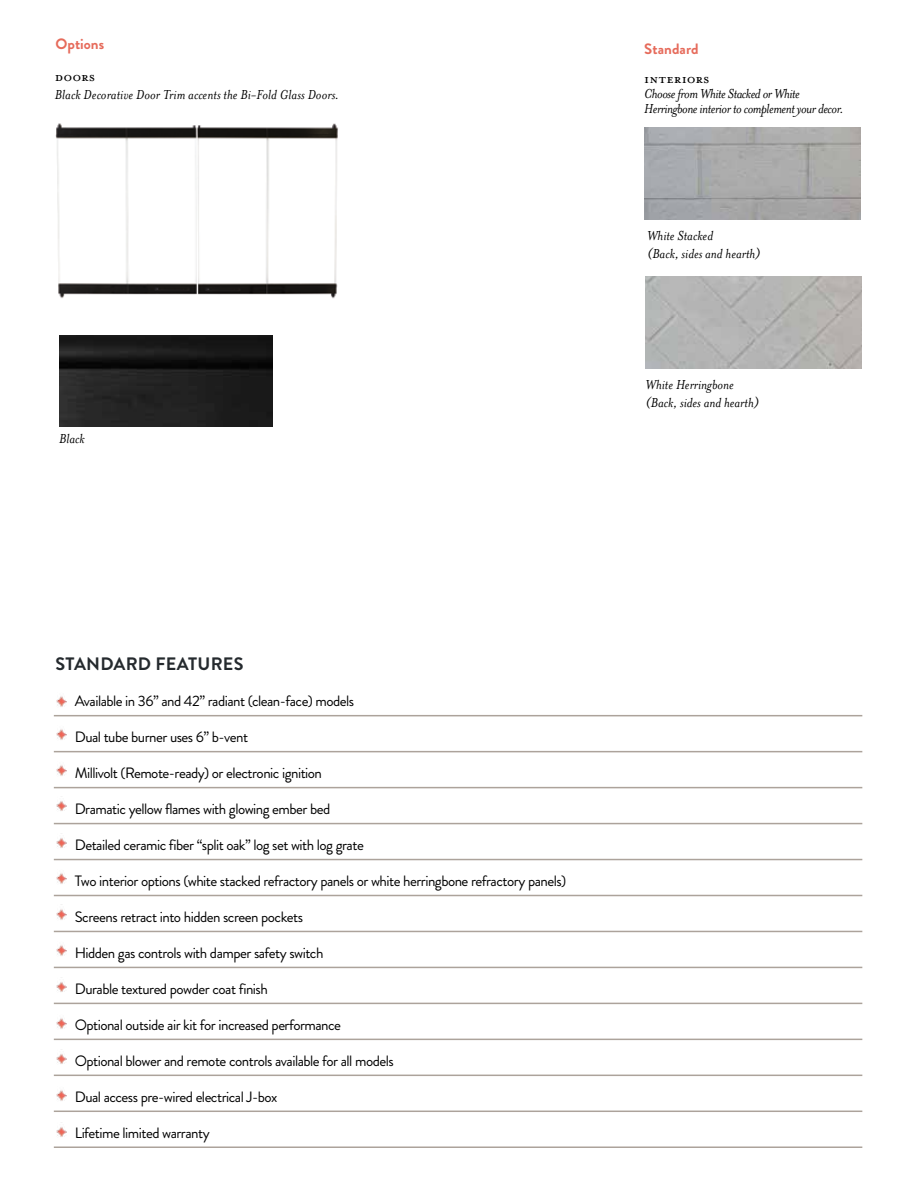
<style>
.page{position:relative;width:918px;height:1188px;background:#fff}
.page>*{position:absolute;margin:0;border:0;box-sizing:border-box;transform-origin:0 0}
.t1{font:700 18px "Brandon Grotesque";letter-spacing:.015em;color:#252a2e}
.t2{font:18px "Mrs Eaves All Petite Caps OT";letter-spacing:.005em;color:#000}
.t3{font:15px "Brandon Grotesque";letter-spacing:-.035em;color:#000}
.t4{font:italic 15px/18px "Mrs Eaves OT";color:#000}
.t5{font:italic 15px/15px "Mrs Eaves OT";letter-spacing:-.03em;color:#000}
.t6{font:700 15px "Brandon Grotesque";letter-spacing:.005em;color:#e66b5b}
</style>
<div class="page">
<img style="left:55px;top:123px;width:283px;height:176px">
<hr style="left:54px;top:715px;width:808px;height:1px;background:#aca39b">
<hr style="left:54px;top:751px;width:808px;height:1px;background:#aca39b">
<hr style="left:54px;top:787px;width:808px;height:1px;background:#aca39b">
<hr style="left:54px;top:823px;width:808px;height:1px;background:#aca39b">
<hr style="left:54px;top:859px;width:808px;height:1px;background:#aca39b">
<hr style="left:54px;top:895px;width:808px;height:1px;background:#aca39b">
<hr style="left:54px;top:931px;width:808px;height:1px;background:#aca39b">
<hr style="left:54px;top:967px;width:808px;height:1px;background:#aca39b">
<hr style="left:54px;top:1003px;width:808px;height:1px;background:#aca39b">
<hr style="left:54px;top:1039px;width:808px;height:1px;background:#aca39b">
<hr style="left:54px;top:1075px;width:808px;height:1px;background:#aca39b">
<hr style="left:54px;top:1111px;width:808px;height:1px;background:#aca39b">
<hr style="left:54px;top:1146px;width:808px;height:2px;background:#aca39b">
<img style="left:56px;top:696px;width:10px;height:11px">
<img style="left:56px;top:765px;width:10px;height:11px">
<img style="left:56px;top:801px;width:10px;height:10px">
<img style="left:56px;top:838px;width:10px;height:10px">
<img style="left:56px;top:873px;width:10px;height:11px">
<img style="left:56px;top:1018px;width:10px;height:11px">
<img style="left:56px;top:909px;width:10px;height:11px">
<img style="left:56px;top:1054px;width:10px;height:10px">
<img style="left:56px;top:945px;width:10px;height:11px">
<img style="left:56px;top:1090px;width:10px;height:11px">
<img style="left:56px;top:982px;width:10px;height:10px">
<img style="left:56px;top:1127px;width:10px;height:10px">
<img style="left:56px;top:729px;width:10px;height:11px">
<img style="left:646px;top:277px;width:216px;height:92px">
<img style="left:644px;top:127px;width:216px;height:92px">
<img style="left:59px;top:335px;width:213px;height:91px">
<p class="t6" style="left:55px;top:34px;width:50px">Options</p>
<p class="t2" style="left:55px;top:66px;width:42px">DOORS</p>
<p class="t4" style="left:55px;top:86px;width:286px">Black Decorative Door Trim accents the Bi-Fold Glass Doors.</p>
<p class="t4" style="left:59px;top:430px;width:27px">Black</p>
<p class="t6" style="left:644px;top:38px;width:56px">Standard</p>
<p class="t2" style="left:644px;top:68px;width:67px">Interiors</p>
<p class="t5" style="left:644px;top:86px;width:201px">Choose from White Stacked or White<br>Herringbone interior to complement your decor.</p>
<p class="t4" style="left:647px;top:227px;width:115px">White Stacked<br>(Back, sides and hearth)</p>
<p class="t4" style="left:646px;top:376px;width:115px">White Herringbone (Back, sides and hearth)</p>
<p class="t1" style="left:55px;top:651px;width:190px">STANDARD FEATURES</p>
<p class="t3" style="left:75px;top:690px;width:281px">Available in 36” and 42” radiant (clean-face) models</p>
<p class="t3" style="left:75px;top:726px;width:175px">Dual tube burner uses 6” b-vent</p>
<p class="t3" style="left:75px;top:762px;width:249px">Millivolt (Remote-ready) or electronic ignition</p>
<p class="t3" style="left:75px;top:798px;width:257px">Dramatic yellow flames with glowing ember bed</p>
<p class="t3" style="left:75px;top:834px;width:291px">Detailed ceramic fiber “split oak” log set with log grate</p>
<p class="t3" style="left:75px;top:870px;width:493px">Two interior options (white stacked refractory panels or white herringbone refractory panels)</p>
<p class="t3" style="left:75px;top:906px;width:230px">Screens retract into hidden screen pockets</p>
<p class="t3" style="left:75px;top:942px;width:250px">Hidden gas controls with damper safety switch</p>
<p class="t3" style="left:75px;top:978px;width:194px">Durable textured powder coat finish</p>
<p class="t3" style="left:75px;top:1014px;width:268px">Optional outside air kit for increased performance</p>
<p class="t3" style="left:75px;top:1050px;width:320px">Optional blower and remote controls available for all models</p>
<p class="t3" style="left:75px;top:1086px;width:204px">Dual access pre-wired electrical J-box</p>
<p class="t3" style="left:75px;top:1122px;width:136px">Lifetime limited warranty</p>
</div>
